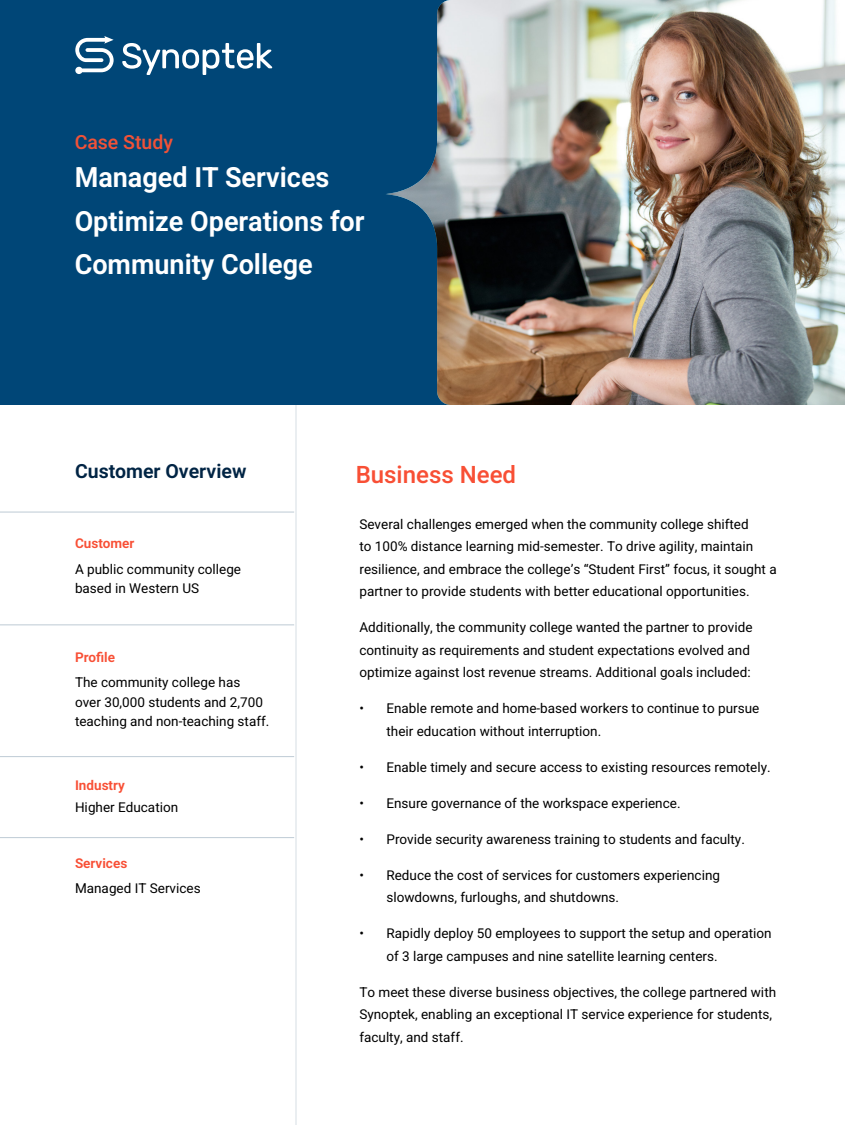
<style>
.page{position:relative;width:845px;height:1125px;background:#fff}
.page>*{position:absolute;margin:0;border:0;box-sizing:border-box;transform-origin:0 0}
.t1{font:600 27.75px/43.5px "Heebo";color:#fff}
.Orange_subtitle{font:500 24px "Heebo";color:#f84f35}
.Subtitle{font:600 19.5px "Heebo";color:#002444}
.t2{font:500 19.5px "Heebo";color:#f05238}
.t3{font:13.5px/22.5px "Heebo";color:#000}
.Bold_Orange{font:600 13.5px "Heebo";color:#f84f35}
</style>
<div class="page">
<hr style="left:294px;top:87px;width:2px;height:1038px;background:#eaeef1">
<div style="left:0;top:0;width:844px;height:405px;background:#004677"></div>
<hr style="left:0;top:624px;width:294px;height:1px;background:#c5d0d9">
<hr style="left:0;top:756px;width:294px;height:1px;background:#c5d0d9">
<hr style="left:0;top:837px;width:294px;height:1px;background:#c5d0d9">
<hr style="left:0;top:512px;width:294px;height:1px;background:#c5d0d9">
<img style="left:386px;top:0;width:458px;height:405px">
<svg style="left:75px;top:36px;width:39px;height:38px"></svg>
<svg style="left:122px;top:43px;width:150px;height:32px"></svg>
<p class="t2" style="left:75px;top:129px;width:100px">Case Study</p>
<p class="t1" style="left:75px;top:156px;width:291px">Managed IT Services<br>Optimize Operations for<br>Community College</p>
<p class="Subtitle" style="left:75px;top:457px;width:173px">Customer Overview</p>
<p class="Bold_Orange" style="left:75px;top:534px;width:61px">Customer</p>
<p class="t3" style="left:75px;top:560px;width:167px;line-height:19.5px">A public community college based in Western US</p>
<p class="Bold_Orange" style="left:75px;top:647px;width:42px">Profile</p>
<p class="t3" style="left:75px;top:673px;width:196px;line-height:19.5px">The community college has over 30,000 students and 2,700 teaching and non-teaching staff.</p>
<p class="Bold_Orange" style="left:75px;top:775px;width:51px">Industry</p>
<p class="t3" style="left:75px;top:796px;width:105px">Higher Education</p>
<p class="Bold_Orange" style="left:75px;top:853px;width:54px">Services</p>
<p class="t3" style="left:75px;top:878px;width:127px">Managed IT Services</p>
<p class="Orange_subtitle" style="left:356px;top:457px;width:162px">Business Need</p>
<p class="t3" style="left:359px;top:513px;width:419px">Several challenges emerged when the community college shifted<br>to 100% distance learning mid-semester. To drive agility, maintain resilience, and embrace the college’s “Student First” focus, it sought a partner to provide students with better educational opportunities.</p>
<p class="t3" style="left:359px;top:617px;width:394px">Additionally, the community college wanted the partner to provide continuity as requirements and student expectations evolved and optimize against lost revenue streams. Additional goals included:</p>
<p class="t3" style="left:386px;top:698px;width:374px;text-indent:-27px">• Enable remote and home-based workers to continue to pursue their education without interruption.</p>
<p class="t3" style="left:359px;top:756px;width:413px">• Enable timely and secure access to existing resources remotely.</p>
<p class="t3" style="left:359px;top:792px;width:322px">• Ensure governance of the workspace experience.</p>
<p class="t3" style="left:359px;top:828px;width:387px">• Provide security awareness training to students and faculty.</p>
<p class="t3" style="left:386px;top:864px;width:335px;text-indent:-27px">• Reduce the cost of services for customers experiencing slowdowns, furloughs, and shutdowns.</p>
<p class="t3" style="left:386px;top:923px;width:386px;text-indent:-27px">• Rapidly deploy 50 employees to support the setup and operation of 3 large campuses and nine satellite learning centers.</p>
<p class="t3" style="left:359px;top:981px;width:418px">To meet these diverse business objectives, the college partnered with<br>Synoptek, enabling an exceptional IT service experience for students, faculty, and staff.</p>
</div>
